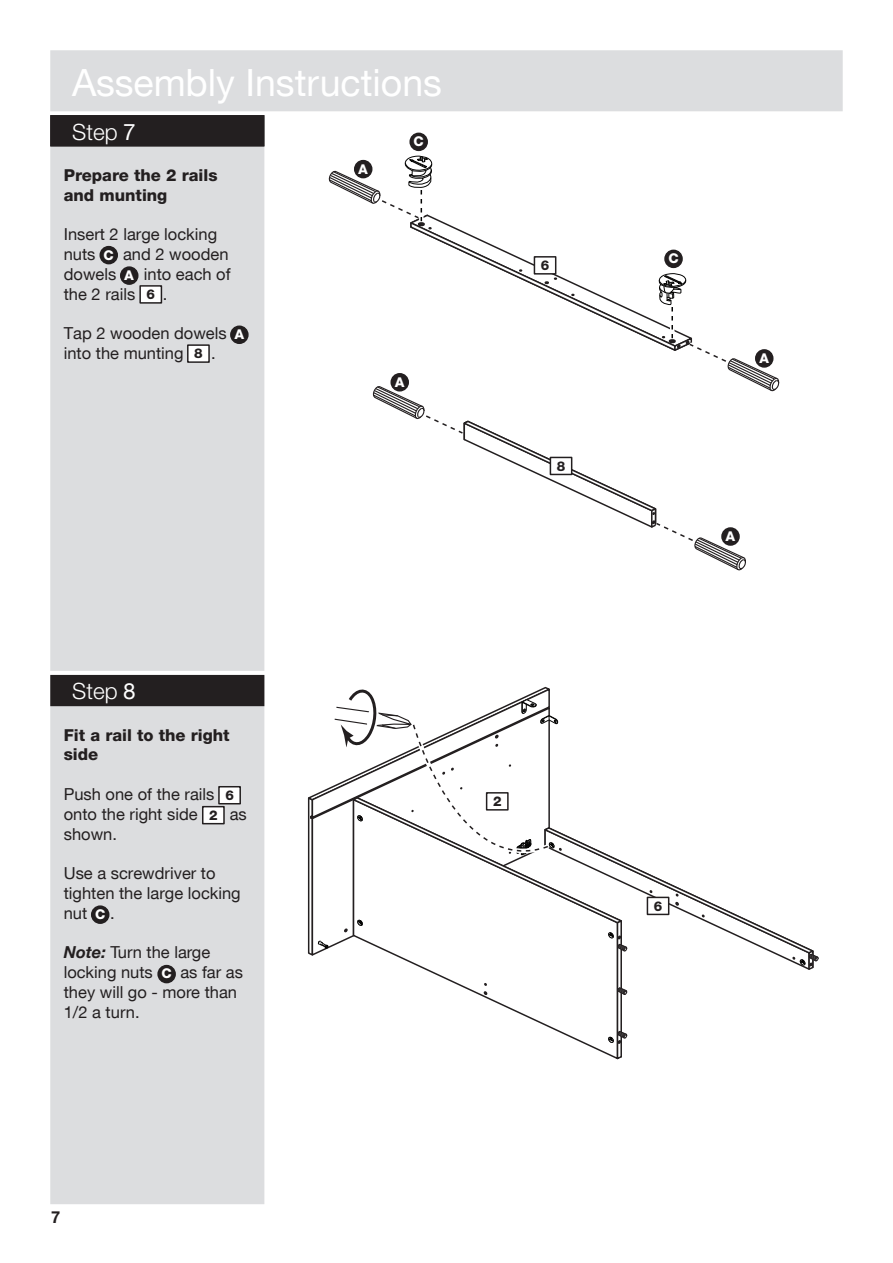
<style>
.page{position:relative;width:893px;height:1263px;background:#fff}
.page>*{position:absolute;margin:0;border:0;box-sizing:border-box;transform-origin:0 0}
.t1{font:37.5px "Helvetica Neue CE";color:#fff}
.t2{font:300 22.5px "Helvetica Neue CE";color:#fff}
.t3{font:16.5px/19.8px "Helvetica Neue CE";color:#231f20}
.t4{font:800 16.5px/19.8px "Helvetica Neue CE";color:#231f20}
.t5{font:700 16.5px "Helvetica Neue CE";color:#231f20}
.t6{font:800 13.5px "Helvetica Neue CE";color:#231f20}
.t7{font:800 13.5px "Helvetica Neue CE";color:#fff}
.s1{font-weight:400}
.s2{font-weight:700;font-style:italic}
</style>
<div class="page">
<div style="left:51px;top:51px;width:791px;height:60px;background:#dcdddf"></div>
<div style="left:50px;top:50px;width:793px;height:61px;border:2px solid #dcdddf"></div>
<div style="left:51px;top:146px;width:213px;height:1057px;background:#dcdddf"></div>
<div style="left:50px;top:145px;width:214px;height:1059px;border:2px solid #dcdddf"></div>
<div style="left:51px;top:116px;width:213px;height:30px;background:#231f20"></div>
<div style="left:50px;top:115px;width:214px;height:31px;border:2px solid #231f20"></div>
<svg style="left:50px;top:671px;width:215px;height:5px"></svg>
<div style="left:51px;top:676px;width:213px;height:29px;background:#231f20"></div>
<div style="left:50px;top:675px;width:214px;height:31px;border:2px solid #231f20"></div>
<div style="left:219px;top:787px;width:21px;height:17px;background:#fff"></div>
<div style="left:218px;top:786px;width:23px;height:18px;border:2px solid #231f20"></div>
<div style="left:203px;top:807px;width:21px;height:17px;background:#fff"></div>
<div style="left:202px;top:806px;width:23px;height:18px;border:2px solid #231f20"></div>
<div style="left:92px;top:906px;width:17px;height:17px;background:#231f20;border-radius:50%"></div>
<div style="left:91px;top:905px;width:18px;height:19px;border:2px solid #231f20;border-radius:50%"></div>
<div style="left:158px;top:965px;width:17px;height:17px;background:#231f20;border-radius:50%"></div>
<div style="left:157px;top:965px;width:19px;height:18px;border:2px solid #231f20;border-radius:50%"></div>
<div style="left:100px;top:247px;width:17px;height:17px;background:#231f20;border-radius:50%"></div>
<div style="left:99px;top:246px;width:19px;height:18px;border:2px solid #231f20;border-radius:50%"></div>
<div style="left:140px;top:286px;width:21px;height:17px;background:#fff"></div>
<div style="left:139px;top:285px;width:23px;height:19px;border:2px solid #231f20"></div>
<div style="left:188px;top:345px;width:21px;height:17px;background:#fff"></div>
<div style="left:187px;top:344px;width:23px;height:19px;border:2px solid #231f20"></div>
<div style="left:121px;top:267px;width:17px;height:17px;background:#231f20;border-radius:50%"></div>
<div style="left:120px;top:266px;width:18px;height:19px;border:2px solid #231f20;border-radius:50%"></div>
<div style="left:231px;top:326px;width:17px;height:17px;background:#231f20;border-radius:50%"></div>
<div style="left:230px;top:325px;width:19px;height:19px;border:2px solid #231f20;border-radius:50%"></div>
<svg style="left:307px;top:686px;width:512px;height:374px"></svg>
<svg style="left:328px;top:132px;width:452px;height:439px"></svg>
<p class="t1" style="left:72px;top:60px;width:371px">Assembly Instructions</p>
<p class="t2" style="left:72px;top:118px;width:65px">Step <span class="s1">7</span></p>
<p class="t4" style="left:64px;top:165px;width:155px">Prepare the 2 rails and munting</p>
<p class="t3" style="left:64px;top:225px;width:155px">Insert 2 large locking nuts</p>
<p class="t3" style="left:123px;top:244px;width:107px">and 2 wooden</p>
<p class="t7" style="left:104px;top:246px;width:12px">C</p>
<p class="t3" style="left:64px;top:264px;width:54px">dowels</p>
<p class="t3" style="left:144px;top:264px;width:88px">into each of</p>
<p class="t3" style="left:64px;top:284px;width:73px">the 2 rails</p>
<p class="t3" style="left:163px;top:284px;width:6px">.</p>
<p class="t3" style="left:64px;top:324px;width:164px">Tap 2 wooden dowels into the munting</p>
<p class="t6" style="left:147px;top:286px;width:10px">6</p>
<p class="t6" style="left:194px;top:345px;width:10px">8</p>
<p class="t3" style="left:211px;top:343px;width:6px">.</p>
<p class="t7" style="left:414px;top:133px;width:12px">C</p>
<p class="t6" style="left:541px;top:257px;width:10px">6</p>
<p class="t6" style="left:557px;top:458px;width:10px">8</p>
<p class="t2" style="left:72px;top:678px;width:65px">Step <span class="s1">8</span></p>
<p class="t4" style="left:64px;top:725px;width:167px">Fit a rail to the right side</p>
<p class="t3" style="left:64px;top:784px;width:152px">Push one of the rails onto the right side</p>
<p class="t6" style="left:225px;top:787px;width:10px">6</p>
<p class="t6" style="left:209px;top:807px;width:10px">2</p>
<p class="t3" style="left:230px;top:804px;width:19px">as</p>
<p class="t3" style="left:64px;top:824px;width:55px">shown.</p>
<p class="t3" style="left:64px;top:864px;width:178px">Use a screwdriver to tighten the large locking nut</p>
<p class="t3" style="left:110px;top:903px;width:6px">.</p>
<p class="t3" style="left:64px;top:943px;width:148px"><span class="s2">Note:</span> Turn the large locking nuts</p>
<p class="t7" style="left:95px;top:906px;width:12px">C</p>
<p class="t3" style="left:64px;top:963px;width:181px;text-indent:117px">as far as they will go - more than<br>1/2 a turn.</p>
<p class="t7" style="left:161px;top:965px;width:12px">C</p>
<p class="t5" style="left:51px;top:1207px;width:11px">7</p>
<p class="t6" style="left:493px;top:793px;width:10px">2</p>
<p class="t7" style="left:668px;top:250px;width:12px">C</p>
<p class="t7" style="left:759px;top:350px;width:11px">A</p>
<p class="t6" style="left:654px;top:898px;width:10px">6</p>
</div>
